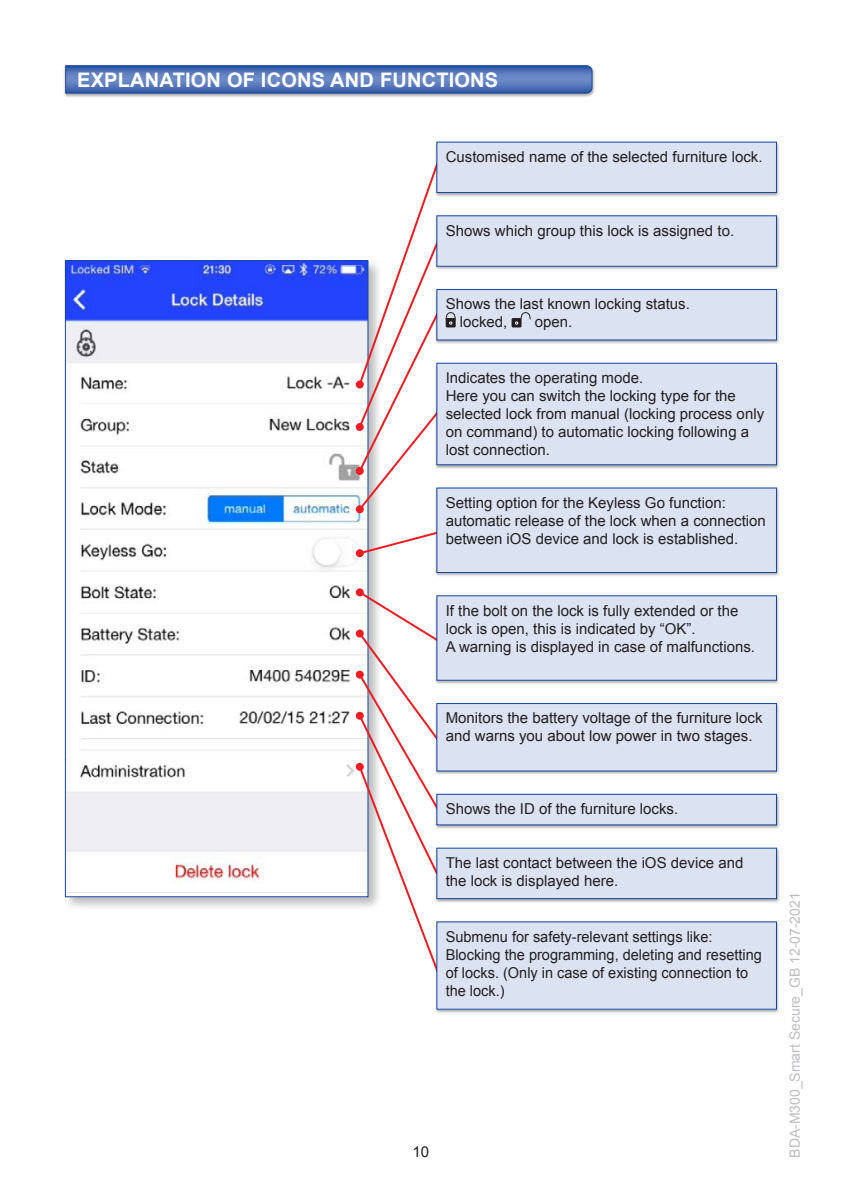
<style>
.page{position:relative;width:842px;height:1191px;background:#fff}
.page>*{position:absolute;margin:0;border:0;box-sizing:border-box;transform-origin:0 0}
.t1{font:700 20px "Arial";letter-spacing:.01em;color:#fff}
.t2{font:15px/18px "Arial";color:#231f20}
.t3{font:14px "Arial";color:#bcbdc0}
</style>
<div class="page">
<div style="left:63px;top:64px;width:532px;height:34px;background:#231f20;opacity:.4"></div>
<svg style="left:65px;top:65px;width:528px;height:29px"></svg>
<div style="left:63px;top:259px;width:319px;height:652px;background:#231f20;opacity:.3"></div>
<img style="left:67px;top:263px;width:299px;height:632px">
<div style="left:435px;top:141px;width:345px;height:56px;background:#231f20;opacity:.4"></div>
<div style="left:437px;top:142px;width:339px;height:50px;background:#dbe2f2"></div>
<div style="left:437px;top:142px;width:340px;height:51px;border:1px solid #18469d"></div>
<div style="left:435px;top:214px;width:345px;height:56px;background:#231f20;opacity:.4"></div>
<div style="left:437px;top:216px;width:339px;height:50px;background:#dbe2f2"></div>
<div style="left:356px;top:467px;width:8px;height:8px;background:#e9252b;border-radius:50%"></div>
<div style="left:435px;top:288px;width:345px;height:56px;background:#231f20;opacity:.4"></div>
<div style="left:437px;top:289px;width:339px;height:51px;background:#dbe2f2"></div>
<div style="left:512px;top:318px;width:9px;height:9px;background:#231f20"></div>
<svg style="left:515px;top:312px;width:16px;height:12px"></svg>
<div style="left:437px;top:289px;width:340px;height:51px;border:1px solid #18469d"></div>
<svg style="left:357px;top:154px;width:99px;height:358px"></svg>
<div style="left:356px;top:505px;width:8px;height:8px;background:#ee1d23;border-radius:50%"></div>
<div style="left:435px;top:362px;width:345px;height:107px;background:#231f20;opacity:.4"></div>
<div style="left:437px;top:363px;width:339px;height:102px;background:#dbe2f2"></div>
<div style="left:437px;top:363px;width:340px;height:102px;border:1px solid #18469d"></div>
<svg style="left:357px;top:524px;width:78px;height:31px"></svg>
<div style="left:356px;top:549px;width:8px;height:8px;background:#ee1d23;border-radius:50%"></div>
<div style="left:435px;top:486px;width:345px;height:90px;background:#231f20;opacity:.4"></div>
<div style="left:437px;top:488px;width:339px;height:84px;background:#dbe2f2"></div>
<div style="left:437px;top:488px;width:340px;height:85px;border:1px solid #18469d"></div>
<div style="left:435px;top:594px;width:345px;height:90px;background:#231f20;opacity:.4"></div>
<div style="left:437px;top:596px;width:339px;height:84px;background:#dbe2f2"></div>
<div style="left:435px;top:702px;width:345px;height:73px;background:#231f20;opacity:.4"></div>
<div style="left:437px;top:703px;width:339px;height:68px;background:#dbe2f2"></div>
<div style="left:437px;top:703px;width:340px;height:68px;border:1px solid #18469d"></div>
<div style="left:435px;top:793px;width:345px;height:36px;background:#231f20;opacity:.4"></div>
<div style="left:437px;top:794px;width:339px;height:31px;background:#dbe2f2"></div>
<div style="left:437px;top:794px;width:340px;height:31px;border:1px solid #18469d"></div>
<div style="left:435px;top:846px;width:345px;height:57px;background:#231f20;opacity:.4"></div>
<div style="left:437px;top:848px;width:339px;height:50px;background:#dbe2f2"></div>
<div style="left:437px;top:848px;width:340px;height:51px;border:1px solid #18469d"></div>
<svg style="left:357px;top:589px;width:97px;height:379px"></svg>
<div style="left:356px;top:763px;width:8px;height:8px;background:#ee1d23;border-radius:50%"></div>
<div style="left:435px;top:920px;width:345px;height:93px;background:#231f20;opacity:.4"></div>
<div style="left:437px;top:922px;width:339px;height:87px;background:#dbe2f2"></div>
<h1 class="t1" style="left:77px;top:67px;width:423px">EXPLANATION OF ICONS AND FUNCTIONS</h1>
<p class="t2" style="left:446px;top:148px;width:318px">Customised name of the selected furniture lock.</p>
<p class="t2" style="left:446px;top:221px;width:290px">Shows which group this lock is assigned to.</p>
<p class="t2" style="left:460px;top:295px;width:232px;text-indent:-14px">Shows the last known locking status. locked,</p>
<p class="t2" style="left:535px;top:313px;width:39px">open.</p>
<p class="t2" style="left:446px;top:369px;width:320px">Indicates the operating mode.<br>Here you can switch the locking type for the selected lock from manual (locking process only on command) to automatic locking following a lost connection.</p>
<p class="t2" style="left:446px;top:493px;width:322px">Setting option for the Keyless Go function: automatic release of the lock when a connection between iOS device and lock is established.</p>
<p class="t2" style="left:446px;top:601px;width:311px">If the bolt on the lock is fully extended or the lock is open, this is indicated by “OK”.<br>A warning is displayed in case of malfunctions.</p>
<p class="t2" style="left:446px;top:709px;width:318px">Monitors the battery voltage of the furniture lock and warns you about low power in two stages.</p>
<p class="t2" style="left:446px;top:800px;width:234px">Shows the ID of the furniture locks.</p>
<p class="t2" style="left:446px;top:853px;width:299px">The last contact between the iOS device and the lock is displayed here.</p>
<p class="t2" style="left:446px;top:927px;width:318px">Submenu for safety-relevant settings like:<br>Blocking the programming, deleting and resetting of locks. (Only in case of existing connection to the lock.)</p>
<p class="t2" style="left:413px;top:1142px;width:18px">10</p>
<p class="t3" style="left:786px;top:1157px;width:267px;rotate:-90deg">BDA-M300_Smart Secure_GB 12-07-2021</p>
</div>
